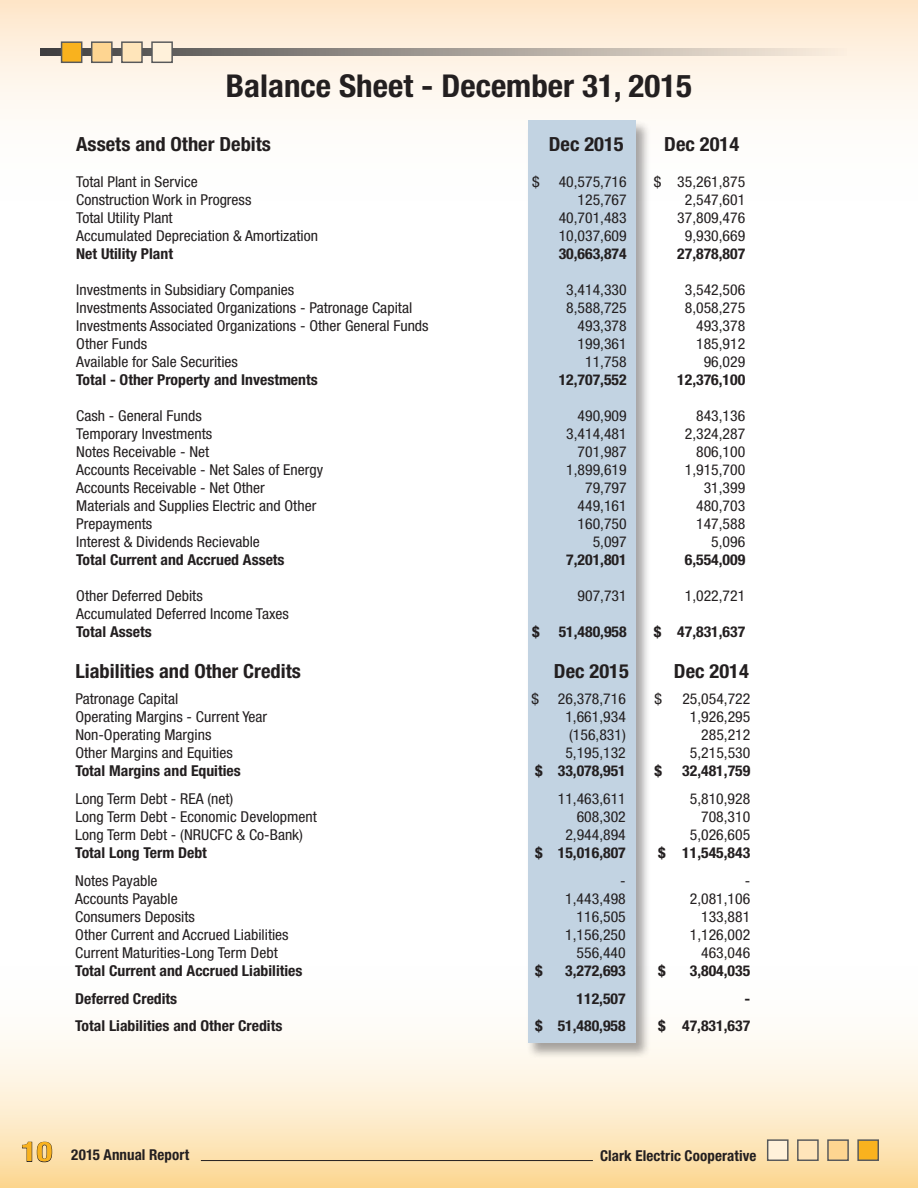
<style>
.page{position:relative;width:918px;height:1188px;background:#fff}
.page>*{position:absolute;margin:0;border:0;box-sizing:border-box;transform-origin:0 0}
.t1{font:700 condensed 31.5px "Helvetica Neue LT Std";color:#231f20;scale:1.05 1}
.t2{font:700 condensed 19.5px "Helvetica Neue LT Std";color:#231f20;scale:1.05 1}
.t3{font:condensed 15px "Helvetica Neue LT Std";color:#231f20;scale:1.05 1}
.t4{font:700 condensed 15px "Helvetica Neue LT Std";color:#231f20;scale:1.05 1}
.t5{font:700 condensed 15px "Helvetica Neue LT Std";color:#231f20}
.s1{font-size:27px;color:#f9b21e}
</style>
<div class="page">
<svg style="left:0;top:1033px;width:918px;height:155px;background:#fdeccc"></svg>
<svg style="left:22px;top:1141px;width:31px;height:22px"></svg>
<hr style="left:201px;top:1160px;width:392px;height:1px;background:#231f20">
<svg style="left:0;top:0;width:918px;height:114px"></svg>
<div style="left:857px;top:1139px;width:22px;height:22px;background:#f9b21e;border:1px solid #58595b"></div>
<div style="left:827px;top:1139px;width:22px;height:22px;background:#fed591;border:1px solid #58595b"></div>
<div style="left:797px;top:1139px;width:22px;height:22px;background:#ffe5ba;border:1px solid #58595b"></div>
<div style="left:767px;top:1139px;width:22px;height:22px;background:#fff1da;border:1px solid #58595b"></div>
<div style="left:527px;top:120px;width:124px;height:939px;background:#231f20;opacity:.4"></div>
<div style="left:528px;top:121px;width:108px;height:922px;background:#c2d3e2"></div>
<svg style="left:40px;top:49px;width:807px;height:7px;background:#a9a19a"></svg>
<div style="left:61px;top:41px;width:21px;height:22px;background:#f9b21e;border:1px solid #58595b"></div>
<div style="left:91px;top:41px;width:22px;height:22px;background:#fed591;border:1px solid #58595b"></div>
<div style="left:121px;top:41px;width:22px;height:22px;background:#ffe5ba;border:1px solid #58595b"></div>
<div style="left:151px;top:41px;width:22px;height:22px;background:#fff1da;border:1px solid #58595b"></div>
<h1 class="t1" style="left:226px;top:67px;width:445px">Balance Sheet - December 31, 2015</h1>
<h2 class="t2" style="left:76px;top:132px;width:187px">Assets and Other Debits</h2>
<h2 class="t2" style="left:549px;top:132px;width:73px">Dec 2015</h2>
<h2 class="t2" style="left:664px;top:132px;width:73px">Dec 2014</h2>
<p class="t3" style="left:76px;top:173px;width:117px">Total Plant in Service</p>
<p class="t3" style="left:532px;top:173px;width:9px">$</p>
<p class="t3" style="left:559px;top:173px;width:66px">40,575,716</p>
<p class="t3" style="left:654px;top:173px;width:89px">$ 35,261,875</p>
<p class="t3" style="left:76px;top:191px;width:168px">Construction Work in Progress</p>
<p class="t3" style="left:578px;top:191px;width:48px">125,767</p>
<p class="t3" style="left:685px;top:191px;width:59px">2,547,601</p>
<p class="t3" style="left:76px;top:209px;width:93px">Total Utility Plant</p>
<p class="t3" style="left:559px;top:209px;width:66px">40,701,483</p>
<p class="t3" style="left:677px;top:209px;width:66px">37,809,476</p>
<p class="t3" style="left:76px;top:227px;width:232px">Accumulated Depreciation &amp; Amortization</p>
<p class="t3" style="left:559px;top:227px;width:66px">10,037,609</p>
<p class="t3" style="left:685px;top:227px;width:59px">9,930,669</p>
<p class="t4" style="left:76px;top:244px;width:94px">Net Utility Plant</p>
<p class="t4" style="left:559px;top:244px;width:66px">30,663,874</p>
<p class="t4" style="left:677px;top:244px;width:66px">27,878,807</p>
<p class="t3" style="left:76px;top:281px;width:209px">Investments in Subsidiary Companies</p>
<p class="t3" style="left:566px;top:281px;width:59px">3,414,330</p>
<p class="t3" style="left:685px;top:281px;width:59px">3,542,506</p>
<p class="t3" style="left:76px;top:299px;width:322px">Investments Associated Organizations - Patronage Capital</p>
<p class="t3" style="left:566px;top:299px;width:59px">8,588,725</p>
<p class="t3" style="left:685px;top:299px;width:59px">8,058,275</p>
<p class="t3" style="left:76px;top:317px;width:337px">Investments Associated Organizations - Other General Funds</p>
<p class="t3" style="left:578px;top:317px;width:48px">493,378</p>
<p class="t3" style="left:696px;top:317px;width:48px">493,378</p>
<p class="t3" style="left:76px;top:335px;width:69px">Other Funds</p>
<p class="t3" style="left:578px;top:335px;width:48px">199,361</p>
<p class="t3" style="left:696px;top:335px;width:48px">185,912</p>
<p class="t3" style="left:76px;top:353px;width:156px">Available for Sale Securities</p>
<p class="t3" style="left:585px;top:353px;width:41px">11,758</p>
<p class="t3" style="left:704px;top:353px;width:41px">96,029</p>
<p class="t4" style="left:76px;top:370px;width:232px">Total - Other Property and Investments</p>
<p class="t4" style="left:559px;top:370px;width:66px">12,707,552</p>
<p class="t4" style="left:677px;top:370px;width:66px">12,376,100</p>
<p class="t3" style="left:76px;top:407px;width:121px">Cash - General Funds</p>
<p class="t3" style="left:578px;top:407px;width:48px">490,909</p>
<p class="t3" style="left:696px;top:407px;width:48px">843,136</p>
<p class="t3" style="left:76px;top:425px;width:131px">Temporary Investments</p>
<p class="t3" style="left:566px;top:425px;width:59px">3,414,481</p>
<p class="t3" style="left:685px;top:425px;width:59px">2,324,287</p>
<p class="t3" style="left:76px;top:443px;width:128px">Notes Receivable - Net</p>
<p class="t3" style="left:578px;top:443px;width:48px">701,987</p>
<p class="t3" style="left:696px;top:443px;width:48px">806,100</p>
<p class="t3" style="left:76px;top:461px;width:237px">Accounts Receivable - Net Sales of Energy</p>
<p class="t3" style="left:566px;top:461px;width:59px">1,899,619</p>
<p class="t3" style="left:685px;top:461px;width:59px">1,915,700</p>
<p class="t3" style="left:76px;top:479px;width:181px">Accounts Receivable - Net Other</p>
<p class="t3" style="left:585px;top:479px;width:41px">79,797</p>
<p class="t3" style="left:704px;top:479px;width:41px">31,399</p>
<p class="t3" style="left:76px;top:497px;width:230px">Materials and Supplies Electric and Other</p>
<p class="t3" style="left:578px;top:497px;width:48px">449,161</p>
<p class="t3" style="left:696px;top:497px;width:48px">480,703</p>
<p class="t3" style="left:76px;top:515px;width:74px">Prepayments</p>
<p class="t3" style="left:578px;top:515px;width:48px">160,750</p>
<p class="t3" style="left:696px;top:515px;width:48px">147,588</p>
<p class="t3" style="left:76px;top:533px;width:176px">Interest &amp; Dividends Recievable</p>
<p class="t3" style="left:593px;top:533px;width:34px">5,097</p>
<p class="t3" style="left:711px;top:533px;width:34px">5,096</p>
<p class="t4" style="left:76px;top:550px;width:200px">Total Current and Accrued Assets</p>
<p class="t4" style="left:566px;top:550px;width:59px">7,201,801</p>
<p class="t4" style="left:685px;top:550px;width:59px">6,554,009</p>
<p class="t3" style="left:76px;top:587px;width:122px">Other Deferred Debits</p>
<p class="t3" style="left:578px;top:587px;width:48px">907,731</p>
<p class="t3" style="left:685px;top:587px;width:59px">1,022,721</p>
<p class="t3" style="left:76px;top:605px;width:204px">Accumulated Deferred Income Taxes</p>
<p class="t4" style="left:76px;top:622px;width:73px">Total Assets</p>
<p class="t4" style="left:532px;top:622px;width:9px">$</p>
<p class="t4" style="left:559px;top:622px;width:66px">51,480,958</p>
<p class="t4" style="left:654px;top:622px;width:89px">$ 47,831,637</p>
<h2 class="t2" style="left:75px;top:659px;width:216px">Liabilities and Other Credits</h2>
<h2 class="t2" style="left:554px;top:659px;width:73px">Dec 2015</h2>
<h2 class="t2" style="left:674px;top:659px;width:73px">Dec 2014</h2>
<p class="t3" style="left:75px;top:690px;width:99px">Patronage Capital</p>
<p class="t3" style="left:531px;top:690px;width:9px">$</p>
<p class="t3" style="left:558px;top:690px;width:66px">26,378,716</p>
<p class="t3" style="left:654px;top:690px;width:9px">$</p>
<p class="t3" style="left:682px;top:690px;width:66px">25,054,722</p>
<p class="t3" style="left:75px;top:708px;width:184px">Operating Margins - Current Year</p>
<p class="t3" style="left:565px;top:708px;width:59px">1,661,934</p>
<p class="t3" style="left:690px;top:708px;width:59px">1,926,295</p>
<p class="t3" style="left:75px;top:726px;width:131px">Non-Operating Margins</p>
<p class="t3" style="left:569px;top:726px;width:56px">(156,831)</p>
<p class="t3" style="left:701px;top:726px;width:48px">285,212</p>
<p class="t3" style="left:75px;top:744px;width:151px">Other Margins and Equities</p>
<p class="t3" style="left:565px;top:744px;width:59px">5,195,132</p>
<p class="t3" style="left:690px;top:744px;width:59px">5,215,530</p>
<p class="t4" style="left:75px;top:762px;width:159px">Total Margins and Equities</p>
<p class="t4" style="left:535px;top:762px;width:88px">$ 33,078,951</p>
<p class="t4" style="left:654px;top:762px;width:9px">$</p>
<p class="t4" style="left:682px;top:762px;width:66px">32,481,759</p>
<p class="t3" style="left:75px;top:790px;width:152px">Long Term Debt - REA (net)</p>
<p class="t3" style="left:558px;top:790px;width:66px">11,463,611</p>
<p class="t3" style="left:690px;top:790px;width:59px">5,810,928</p>
<p class="t3" style="left:75px;top:808px;width:232px">Long Term Debt - Economic Development</p>
<p class="t3" style="left:577px;top:808px;width:48px">608,302</p>
<p class="t3" style="left:701px;top:808px;width:48px">708,310</p>
<p class="t3" style="left:75px;top:826px;width:218px">Long Term Debt - (NRUCFC &amp; Co-Bank)</p>
<p class="t3" style="left:565px;top:826px;width:59px">2,944,894</p>
<p class="t3" style="left:690px;top:826px;width:59px">5,026,605</p>
<p class="t4" style="left:75px;top:844px;width:127px">Total Long Term Debt</p>
<p class="t4" style="left:535px;top:844px;width:88px">$ 15,016,807</p>
<p class="t4" style="left:658px;top:844px;width:89px">$ 11,545,843</p>
<p class="t3" style="left:75px;top:872px;width:80px">Notes Payable</p>
<p class="t3" style="left:620px;top:872px;width:7px">-</p>
<p class="t3" style="left:745px;top:872px;width:7px">-</p>
<p class="t3" style="left:75px;top:890px;width:99px">Accounts Payable</p>
<p class="t3" style="left:565px;top:890px;width:59px">1,443,498</p>
<p class="t3" style="left:690px;top:890px;width:59px">2,081,106</p>
<p class="t3" style="left:75px;top:908px;width:115px">Consumers Deposits</p>
<p class="t3" style="left:577px;top:908px;width:48px">116,505</p>
<p class="t3" style="left:701px;top:908px;width:48px">133,881</p>
<p class="t3" style="left:75px;top:926px;width:205px">Other Current and Accrued Liabilities</p>
<p class="t3" style="left:565px;top:926px;width:59px">1,156,250</p>
<p class="t3" style="left:690px;top:926px;width:59px">1,126,002</p>
<p class="t3" style="left:75px;top:944px;width:194px">Current Maturities-Long Term Debt</p>
<p class="t3" style="left:577px;top:944px;width:48px">556,440</p>
<p class="t3" style="left:701px;top:944px;width:48px">463,046</p>
<p class="t4" style="left:75px;top:961px;width:218px">Total Current and Accrued Liabilities</p>
<p class="t4" style="left:535px;top:961px;width:9px">$</p>
<p class="t4" style="left:565px;top:961px;width:59px">3,272,693</p>
<p class="t4" style="left:658px;top:961px;width:9px">$</p>
<p class="t4" style="left:690px;top:961px;width:59px">3,804,035</p>
<p class="t4" style="left:75px;top:989px;width:99px">Deferred Credits</p>
<p class="t4" style="left:577px;top:989px;width:48px">112,507</p>
<p class="t4" style="left:744px;top:989px;width:7px">-</p>
<p class="t4" style="left:75px;top:1017px;width:199px">Total Liabilities and Other Credits</p>
<p class="t4" style="left:535px;top:1017px;width:88px">$ 51,480,958</p>
<p class="t4" style="left:658px;top:1017px;width:89px">$ 47,831,637</p>
<p class="t5" style="left:21px;top:1146px;width:170px"><span class="s1">10</span> 2015 Annual Report</p>
<p class="t5" style="left:600px;top:1146px;width:158px">Clark Electric Cooperative</p>
</div>
